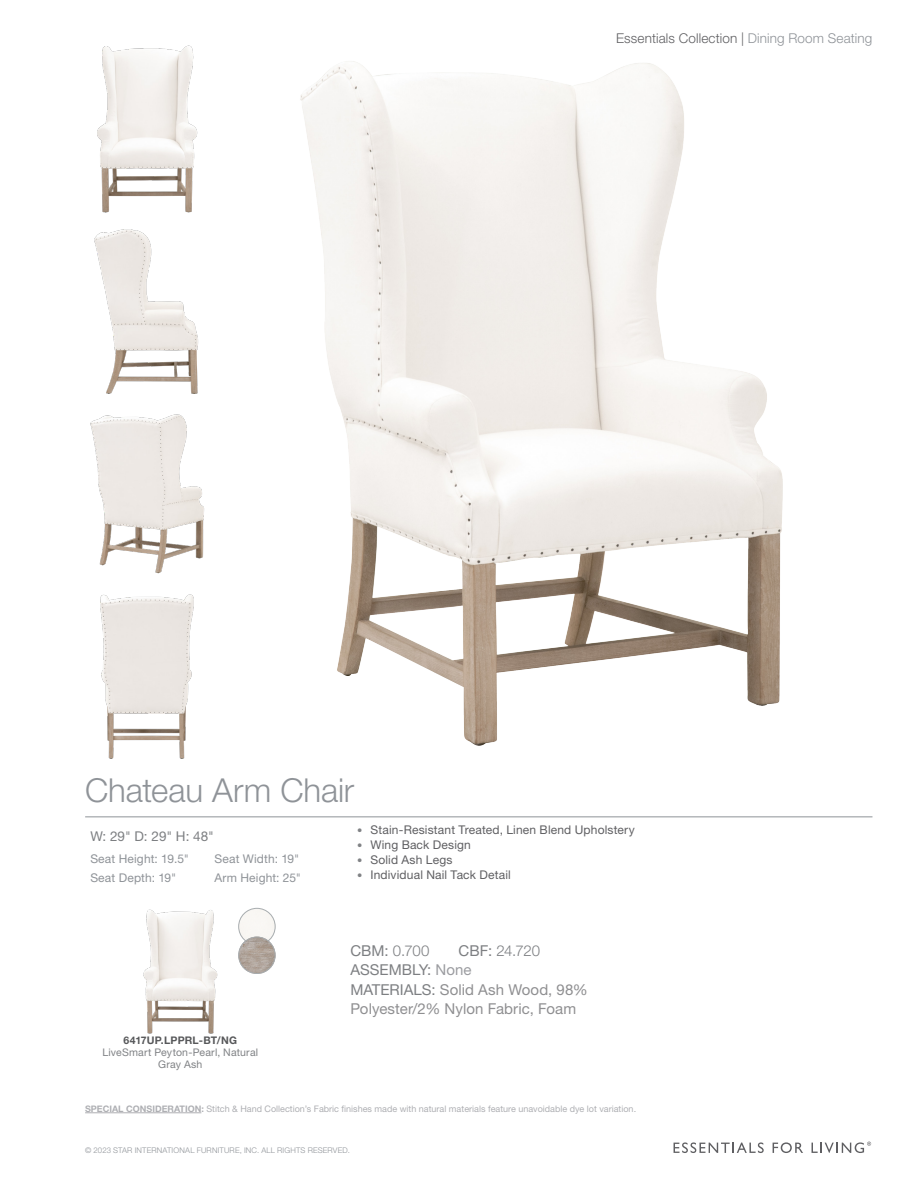
<style>
.page{position:relative;width:915px;height:1191px;background:#fff}
.page>*{position:absolute;margin:0;border:0;box-sizing:border-box;transform-origin:0 0}
.t1{font:300 33px "Helvetica Neue";letter-spacing:-.005em;color:#8f9398}
.t2{font:15px/19.5px "Helvetica Neue";letter-spacing:.005em;color:#8f8f91}
.t3{font:300 15px "Helvetica Neue";letter-spacing:-.03em;color:#7d7f82}
.t4{font:15px "Helvetica Neue";color:#7d7f82}
.t5{font:300 13.5px "Helvetica Neue";letter-spacing:.01em;color:#5f5f62}
.t6{font:13.5px "Helvetica Neue";color:#7d7f82}
.t7{font:12px "Helvetica Neue";letter-spacing:.015em;color:#5f5f62}
.t8{font:12px "Helvetica Neue";letter-spacing:.015em;color:#8f9398}
.t9{font:10.5px/12px "Helvetica Neue";letter-spacing:.02em;color:#808285;text-align:center}
.t10{font:700 10.5px "Helvetica Neue";letter-spacing:.015em;color:#57585a}
.t11{font:9px "Helvetica Neue";color:#aeafb3}
.t12{font:300 7.8px "Helvetica Neue";letter-spacing:.02em;color:#8f9398}
.s1{color:#8f9398}
.s2{font-size:10.5px;color:#808285}
.s3{font-weight:400}
.s4{color:#9b9ca0}
.s5{color:#7d7f82}
.s6{font-weight:700}
</style>
<div class="page">
<svg style="left:673px;top:1142px;width:90px;height:11px"></svg>
<svg style="left:772px;top:1142px;width:30px;height:11px"></svg>
<svg style="left:811px;top:1141px;width:59px;height:12px"></svg>
<hr style="left:85px;top:816px;width:787px;height:1px;background:#8f9398">
<hr style="left:85px;top:1112px;width:116px;height:1px;background:#aeafb3">
<img style="left:300px;top:61px;width:483px;height:685px">
<img style="left:94px;top:229px;width:104px;height:165px">
<img style="left:100px;top:594px;width:94px;height:165px">
<img style="left:90px;top:414px;width:114px;height:160px">
<img style="left:97px;top:45px;width:101px;height:168px">
<img style="left:143px;top:909px;width:75px;height:125px">
<img style="left:238px;top:908px;width:37px;height:37px;border-radius:19px">
<div style="left:238px;top:908px;width:37px;height:37px;border:1px solid #a8adb0;border-radius:50%"></div>
<img style="left:238px;top:936px;width:37px;height:38px;border-radius:19px">
<div style="left:238px;top:936px;width:37px;height:38px;border:1px solid #a8adb0;border-radius:50%"></div>
<h3 class="t5" style="left:616px;top:29px;width:258px">Essentials Collection | <span class="s1">Dining Room Seating</span></h3>
<p class="t1" style="left:85px;top:769px;width:271px">Chateau Arm Chair</p>
<p class="t6" style="left:90px;top:828px;width:125px">W: 29" D: 29" H: 48"</p>
<p class="t8" style="left:90px;top:851px;width:100px">Seat Height: 19.5"</p>
<p class="t8" style="left:214px;top:851px;width:86px">Seat Width: 19"</p>
<p class="t8" style="left:90px;top:870px;width:87px">Seat Depth: 19"</p>
<p class="t8" style="left:214px;top:870px;width:88px">Arm Height: 25"</p>
<p class="t10" style="left:123px;top:1033px;width:115px">6417UP.LPPRL-BT/NG</p>
<p class="t9" style="left:102px;top:1045px;width:157px">LiveSmart Peyton-Pearl, Natural<br>Gray Ash</p>
<p class="t7" style="left:357px;top:822px;width:279px"><span class="s2">•</span> Stain-Resistant Treated, Linen Blend Upholstery</p>
<p class="t7" style="left:357px;top:837px;width:115px"><span class="s2">•</span> Wing Back Design</p>
<p class="t7" style="left:357px;top:852px;width:97px"><span class="s2">•</span> Solid Ash Legs</p>
<p class="t7" style="left:357px;top:867px;width:155px"><span class="s2">•</span> Individual Nail Tack Detail</p>
<p class="t3" style="left:350px;top:941px;width:80px"><span class="s3">CBM:</span> 0.700</p>
<p class="t3" style="left:458px;top:941px;width:83px"><span class="s3">CBF:</span> 24.720</p>
<p class="t4" style="left:350px;top:961px;width:123px">ASSEMBLY: <span class="s4">None</span></p>
<p class="t2" style="left:350px;top:979px;width:239px"><span class="s5">MATERIALS:</span> Solid Ash Wood, 98%<br>Polyester/2% Nylon Fabric, Foam</p>
<p class="t11" style="left:85px;top:1103px;width:552px"><span class="s6">SPECIAL CONSIDERATION:</span> Stitch &amp; Hand Collection’s Fabric finishes made with natural materials feature unavoidable dye lot variation.</p>
<p class="t12" style="left:85px;top:1145px;width:266px">© 2023 STAR INTERNATIONAL FURNITURE, INC. ALL RIGHTS RESERVED.</p>
</div>
